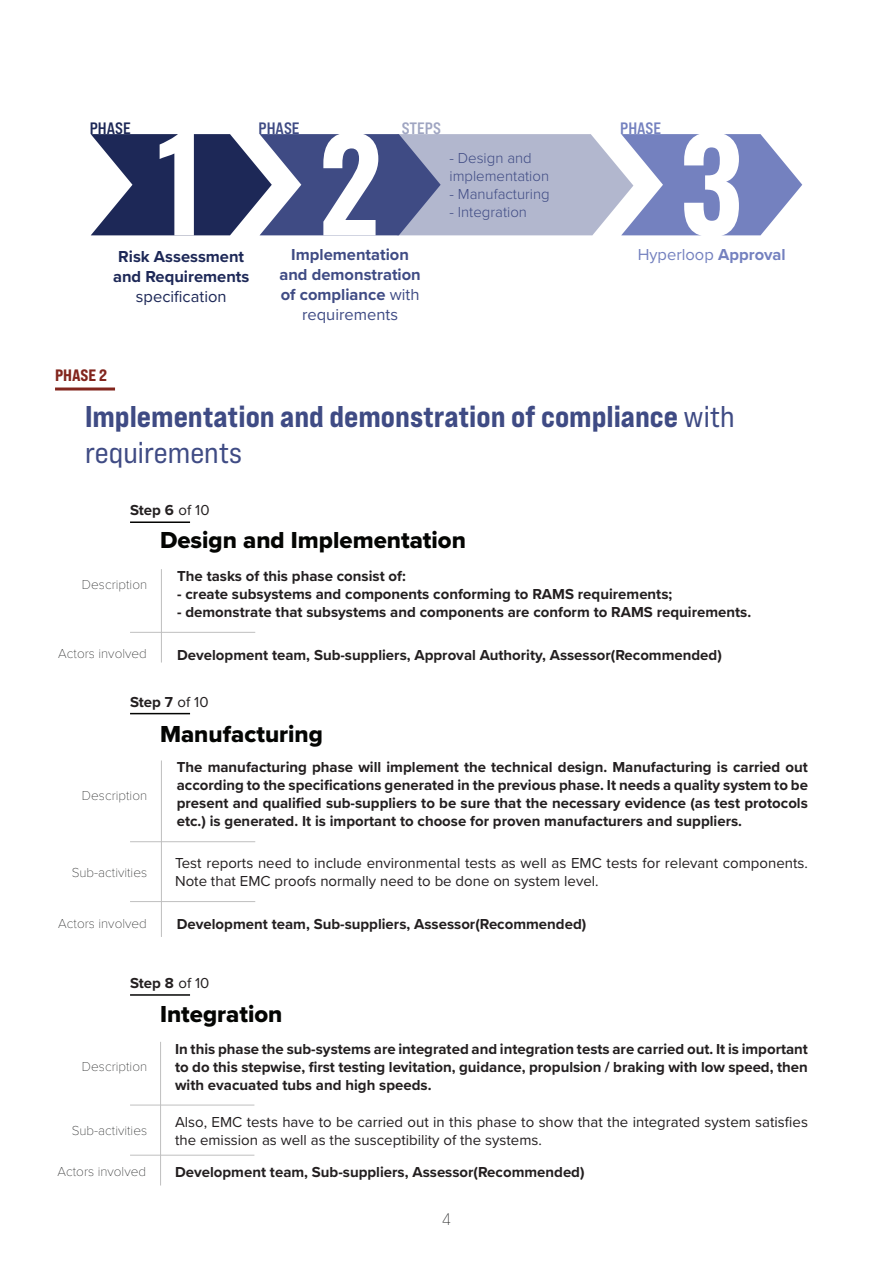
<style>
.page{position:relative;width:893px;height:1263px;background:#fff}
.page>*{position:absolute;margin:0;border:0;box-sizing:border-box;transform-origin:0 0}
.t1{font:600 126px "Oswald";color:#fff}
.t2{font:30px/36px "Bebas Neue Pro Exp Eb";color:#3f4b84}
.t3{font:24px "Proxima Nova Extrabld";color:#040503}
.t4{font:300 18px "Rajdhani";color:#222323}
.t5{font:700 16.5px/19.8px "Proxima Nova";color:#3f4b84;text-align:center}
.t6{font:700 16.5px/19.8px "Proxima Nova";color:#1d2857;text-align:center}
.t7{font:16.5px "Proxima Nova";color:#7481bf}
.t8{font:16.5px "Bebas Neue Pro Exp Bd";color:#3f4b84}
.t9{font:16.5px "Bebas Neue Pro Exp Eb";color:#82251d}
.t10{font:16.5px "Bebas Neue Pro Exp Bd";color:#1d2857}
.t11{font:16.5px "Bebas Neue Pro Exp Bd";color:#7481bf}
.t12{font:700 15px/18px "Proxima Nova";color:#231f20;text-align:justify}
.t13{font:15px/18px "Proxima Nova";color:#231f20}
.t14{font:300 15px/18px "Proxima Nova";color:#3f4b84}
.t15{font:100 13.5px "Proxima Nova T";color:#222323}
.s1{font-weight:400}
.s2{font-weight:700}
.s3{font-family:"Bebas Neue Pro Exp Rg"}
</style>
<div class="page">
<hr style="left:130px;top:521px;width:60px;height:2px;background:#040503">
<hr style="left:161px;top:569px;width:1px;height:93px;background:#bfbfbf">
<hr style="left:130px;top:632px;width:125px;height:1px;background:#bfbfbf">
<hr style="left:55px;top:387px;width:60px;height:3px;background:#82251d">
<hr style="left:130px;top:713px;width:60px;height:1px;background:#040503">
<hr style="left:161px;top:760px;width:1px;height:177px;background:#bfbfbf">
<hr style="left:130px;top:901px;width:125px;height:1px;background:#bfbfbf">
<hr style="left:130px;top:841px;width:125px;height:1px;background:#bfbfbf">
<hr style="left:130px;top:994px;width:60px;height:2px;background:#040503">
<hr style="left:160px;top:1042px;width:1px;height:143px;background:#bfbfbf">
<hr style="left:130px;top:1105px;width:124px;height:1px;background:#bfbfbf">
<hr style="left:130px;top:1155px;width:124px;height:1px;background:#bfbfbf">
<svg style="left:91px;top:134px;width:711px;height:101px;background:#7d85ac"></svg>
<p class="t10" style="left:90px;top:118px;width:42px">PHASE</p>
<p class="t8" style="left:259px;top:118px;width:42px">PHASE</p>
<p class="t8" style="left:401px;top:118px;width:41px">STEPS</p>
<p class="t11" style="left:620px;top:118px;width:42px">PHASE</p>
<p class="t1" style="left:157px;top:118px;width:51px">1</p>
<p class="t1" style="left:318px;top:118px;width:65px">2</p>
<p class="t1" style="left:679px;top:118px;width:65px">3</p>
<p class="t14" style="left:449px;top:148px;width:101px">- Design and implementation</p>
<p class="t14" style="left:449px;top:184px;width:102px">- Manufacturing</p>
<p class="t14" style="left:449px;top:202px;width:79px">- Integration</p>
<p class="t6" style="left:113px;top:247px;width:138px">Risk Assessment and Requirements <span class="s1">specification</span></p>
<p class="t5" style="left:279px;top:245px;width:143px">Implementation and demonstration of compliance <span class="s1">with requirements</span></p>
<p class="t7" style="left:638px;top:243px;width:149px">Hyperloop <span class="s2">Approval</span></p>
<p class="t9" style="left:55px;top:364px;width:54px">PHASE 2</p>
<p class="t2" style="left:85px;top:398px;width:651px">Implementation and demonstration of compliance <span class="s3">with requirements</span></p>
<p class="t12" style="left:130px;top:501px;width:81px">Step 6 <span class="s1">of 10</span></p>
<p class="t15" style="left:82px;top:575px;width:67px">Description</p>
<p class="t15" style="left:58px;top:644px;width:90px">Actors involved</p>
<p class="t3" style="left:160px;top:522px;width:307px">Design and Implementation</p>
<p class="t12" style="left:177px;top:567px;width:230px">The tasks of this phase consist of:</p>
<p class="t12" style="left:177px;top:585px;width:497px">- create subsystems and components conforming to RAMS requirements;</p>
<p class="t12" style="left:177px;top:603px;width:576px">- demonstrate that subsystems and components are conform to RAMS requirements.</p>
<p class="t12" style="left:177px;top:645px;width:546px">Development team, Sub-suppliers, Approval Authority, Assessor(Recommended)</p>
<p class="t12" style="left:130px;top:692px;width:80px">Step 7 <span class="s1">of 10</span></p>
<p class="t15" style="left:82px;top:786px;width:67px">Description</p>
<p class="t15" style="left:72px;top:862px;width:77px">Sub-activities</p>
<p class="t15" style="left:58px;top:913px;width:90px">Actors involved</p>
<p class="t3" style="left:160px;top:716px;width:164px">Manufacturing</p>
<p class="t12" style="left:177px;top:758px;width:633px">The manufacturing phase will implement the technical design. Manufacturing is carried out according to the specifications generated in the previous phase. It needs a quality system to be present and qualified sub-suppliers to be sure that the necessary evidence (as test protocols etc.) is generated. It is important to choose for proven manufacturers and suppliers.</p>
<p class="t13" style="left:175px;top:853px;width:634px">Test reports need to include environmental tests as well as EMC tests for relevant components.<br>Note that EMC proofs normally need to be done on system level.</p>
<p class="t12" style="left:177px;top:914px;width:411px">Development team, Sub-suppliers, Assessor(Recommended)</p>
<p class="t12" style="left:130px;top:974px;width:81px">Step 8 <span class="s1">of 10</span></p>
<p class="t15" style="left:82px;top:1056px;width:67px">Description</p>
<p class="t15" style="left:72px;top:1121px;width:77px">Sub-activities</p>
<p class="t15" style="left:58px;top:1161px;width:90px">Actors involved</p>
<p class="t3" style="left:160px;top:996px;width:124px">Integration</p>
<p class="t12" style="left:175px;top:1039px;width:634px">In this phase the sub-systems are integrated and integration tests are carried out. It is important to do this stepwise, first testing levitation, guidance, propulsion / braking with low speed, then with evacuated tubs and high speeds.</p>
<p class="t13" style="left:175px;top:1112px;width:634px">Also, EMC tests have to be carried out in this phase to show that the integrated system satisfies the emission as well as the susceptibility of the systems.</p>
<p class="t12" style="left:175px;top:1163px;width:411px">Development team, Sub-suppliers, Assessor(Recommended)</p>
<p class="t4" style="left:442px;top:1209px;width:11px">4</p>
</div>
